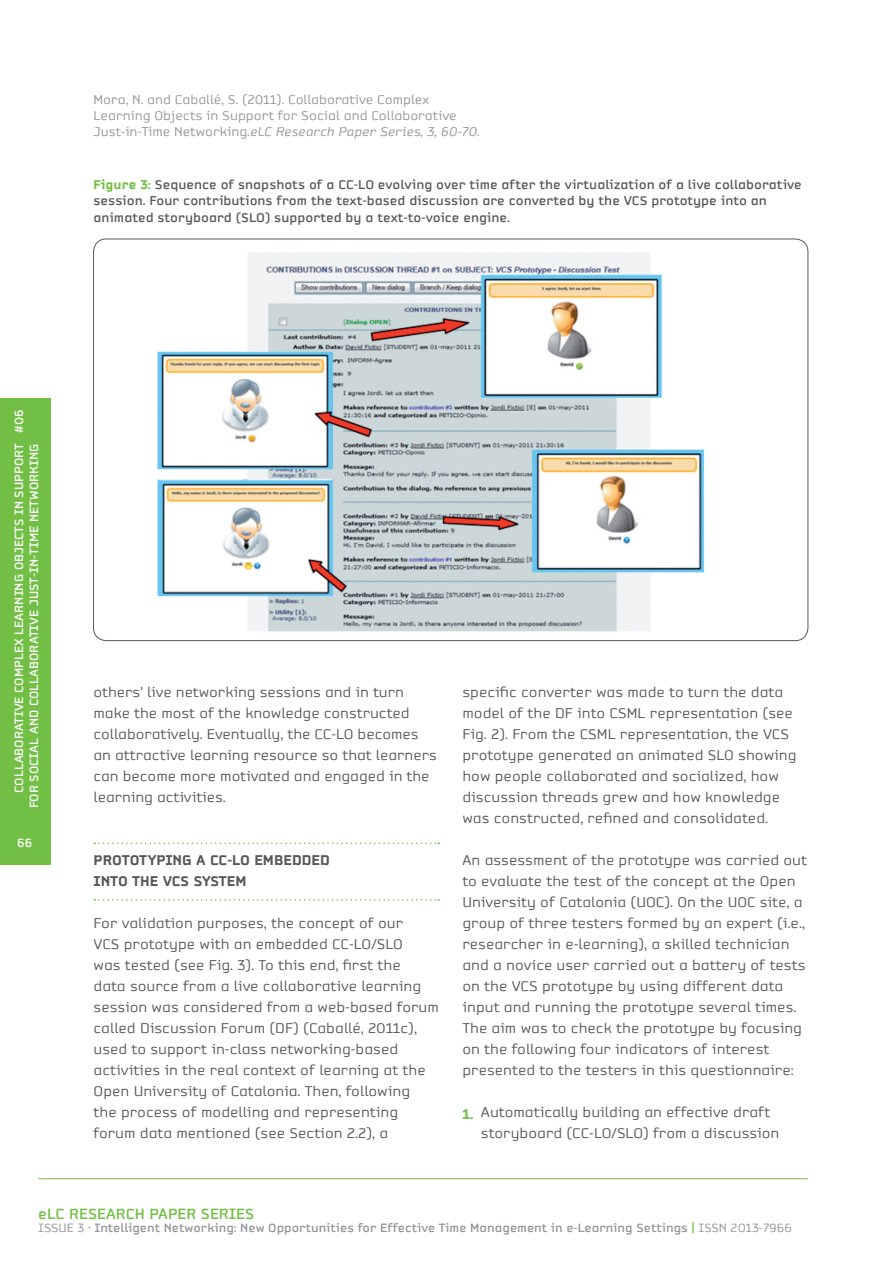
<style>
.page{position:relative;width:893px;height:1263px;background:#fff}
.page>*{position:absolute;margin:0;border:0;box-sizing:border-box;transform-origin:0 0}
.t1{font:700 15.75px "Reform";color:#71bf44}
.t2{font:15px/21px "Reform";color:#57585a}
.t3{font:800 15px/21px "Reform";color:#57585a}
.t4{font:700 13.5px/16.5px "Reform";color:#57585a}
.t5{font:13.5px/16.2px "Reform";color:#939598}
.t6{font:700 12.75px "Reform";color:#939598}
.t7{font:700 12.75px/15px "Reform";color:#fff;text-align:right}
.s1{font-style:italic}
.s2{font-weight:800;color:#71bf44}
.s3{font-weight:400}
.s4{color:#71bf44}
</style>
<div class="page">
<div style="left:0;top:398px;width:50px;height:466px;background:#71bf44"></div>
<hr style="left:38px;top:1178px;width:770px;height:1px;background:#71bf44">
<svg style="left:94px;top:842px;width:345px;height:2px"></svg>
<svg style="left:94px;top:899px;width:345px;height:1px"></svg>
<img style="left:94px;top:239px;width:714px;height:402px">
<p class="t5" style="left:94px;top:91px;width:388px">Mora, N. and Caballé, S. (2011). Collaborative Complex<br>Learning Objects in Support for Social and Collaborative<br>Just-in-Time Networking.<span class="s1">eLC Research Paper Series, 3, 60-70.</span></p>
<p class="t4" style="left:94px;top:176px;width:710px"><span class="s2">FIGURE 3:</span> Sequence of snapshots of a CC-LO evolving over time after the virtualization of a live collaborative session. Four contributions from the text-based discussion are converted by the VCS prototype into an animated storyboard (SLO) supported by a text-to-voice engine.</p>
<p class="t7" style="left:11px;top:433px;width:25px;rotate:-90deg">#06</p>
<p class="t7" style="left:11px;top:808px;width:366px;rotate:-90deg">Collaborative Complex Learnin g Objects in Support for Social and Collaborative Just-in-Time Networking</p>
<p class="t7" style="left:17px;top:835px;width:17px">66</p>
<p class="t2" style="left:94px;top:682px;width:345px">others’ live networking sessions and in turn make the most of the knowledge constructed collaboratively. Eventually, the CC-LO becomes an attractive learning resource so that learners can become more motivated and engaged in the learning activities.</p>
<p class="t3" style="left:94px;top:850px;width:236px;text-indent:89px">G A CC-LO EM BEDDED<br>INTO THE VCS SYSTEM</p>
<p class="t2" style="left:94px;top:913px;width:347px">For validation purposes, the concept of our<br>VCS prototype with an embedded CC-LO/SLO<br>was tested (see Fig. 3). To this end, first the<br>data source from a live collaborative learning session was considered from a web-based forum called Discussion Forum (DF) (Caballé, 2011c), used to support in-class networking-based activities in the real context of learning at the Open University of Catalonia. Then, following<br>the process of modelling and representing forum data mentioned (see Section 2.2), a</p>
<p class="t3" style="left:94px;top:850px;width:64px">PROTOTYPIN</p>
<p class="t2" style="left:462px;top:682px;width:336px">specific converter was made to turn the data model of the DF into CSML representation (see Fig. 2). From the CSML representation, the VCS prototype generated an animated SLO showing how people collaborated and socialized, how discussion threads grew and how knowledge was constructed, refined and consolidated.</p>
<p class="t2" style="left:462px;top:850px;width:346px">An assessment of the prototype was carried out to evaluate the test of the concept at the Open University of Catalonia (UOC). On the UOC site, a group of three testers formed by an expert (i.e., researcher in e-learning), a skilled technician and a novice user carried out a battery of tests on the VCS prototype by using different data input and running the prototype several times.<br>The aim was to check the prototype by focusing on the following four indicators of interest presented to the testers in this questionnaire:</p>
<p class="t2" style="left:481px;top:1102px;width:300px;text-indent:-18px"><span class="s2">1.</span> Automatically building an effective draft storyboard (CC-LO/SLO) from a discussion</p>
<p class="t1" style="left:38px;top:1205px;width:217px">eLC RESEARCH PAPER SERIES</p>
<p class="t6" style="left:38px;top:1220px;width:755px"><span class="s3">ISSUE 3</span> <span class="s4">·</span> Intelligent Networking: New Opportunities for Effective Time Management in e-Learning Settings <span class="s4">|</span> <span class="s3">ISSN 2013-7966</span></p>
</div>
